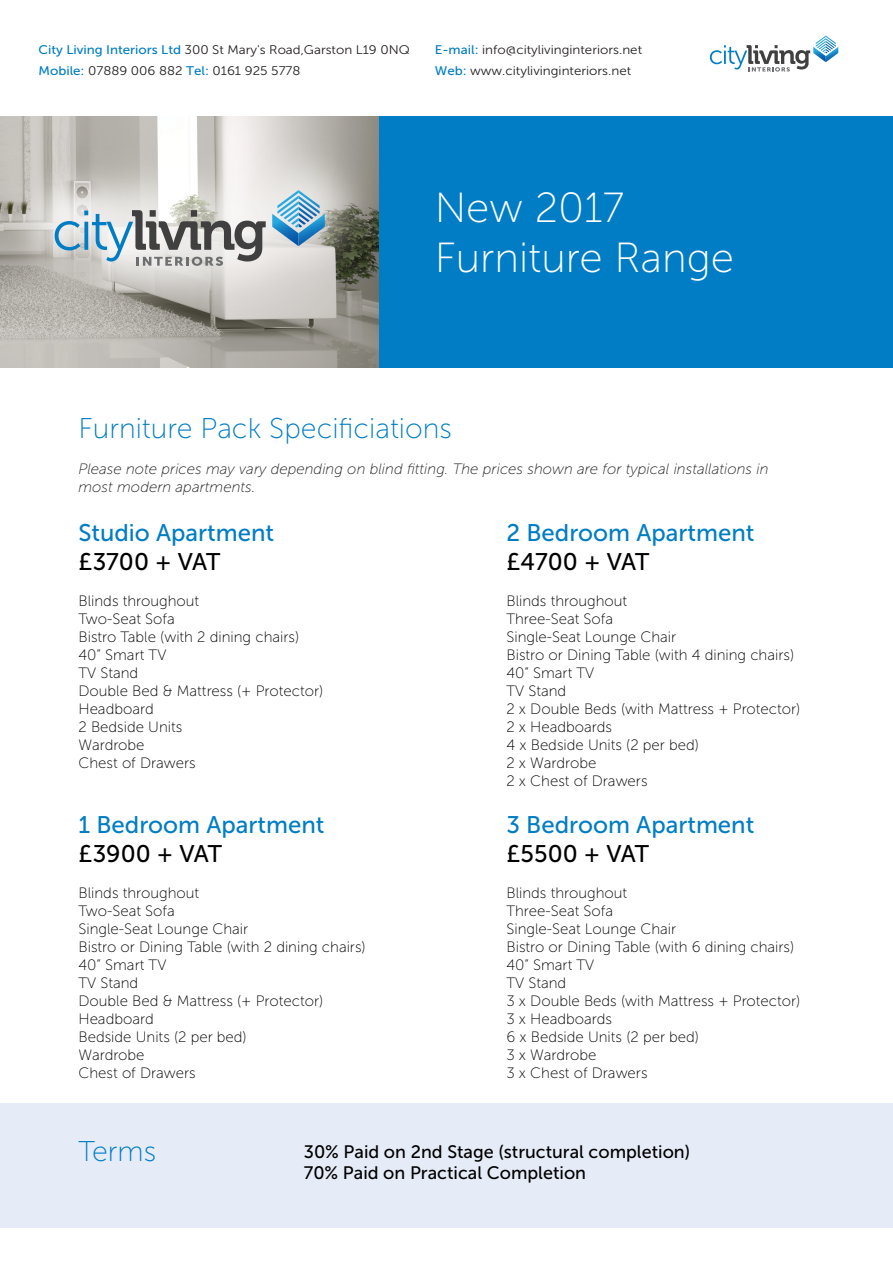
<style>
.page{position:relative;width:893px;height:1264px;background:#fff}
.page>*{position:absolute;margin:0;border:0;box-sizing:border-box;transform-origin:0 0}
.t1{font:42px/50.4px "Museo Sans 100";color:#fff}
.t2{font:28.5px "Museo Sans 100";color:#007dc4}
.t3{font:24px "Museo Sans 500";color:#007dc4}
.t4{font:24px "Museo Sans 500";color:#000}
.t5{font:18px/21.6px "Museo Sans 500";color:#000}
.t6{font:15px/18px "Museo Sans 100";color:#000}
.t7{font:italic 15px/18px "Museo Sans 100";color:#231f20}
.t8{font:12.45px/21px "Museo Sans 300";color:#231f20;scale:1.07 1}
.s1{font-family:"Museo Sans 500";color:#007dc4}
</style>
<div class="page">
<div style="left:0;top:1102px;width:892px;height:125px;background:#e6ecf7"></div>
<div style="left:378px;top:117px;width:514px;height:250px;background:#007dc4"></div>
<img style="left:0;top:117px;width:378px;height:250px">
<svg style="left:55px;top:210px;width:211px;height:56px;background:#afb7ba"></svg>
<svg style="left:272px;top:190px;width:53px;height:56px;background:#91bbd4"></svg>
<svg style="left:709px;top:36px;width:129px;height:36px"></svg>
<p class="t8" style="left:39px;top:39px;width:348px"><span class="s1">City Living Interiors Ltd</span> 300 St Mary's Road,Garston L19 0NQ<br><span class="s1">Mobile:</span> 07889 006 882 <span class="s1">Tel:</span> 0161 925 5778</p>
<p class="t8" style="left:434px;top:39px;width:195px"><span class="s1">E-mail:</span> info@citylivinginteriors.net<br><span class="s1">Web:</span> www.citylivinginteriors.net</p>
<h1 class="t1" style="left:434px;top:183px;width:301px">New 2017<br>Furniture Range</h1>
<h2 class="t2" style="left:78px;top:412px;width:375px">Furniture Pack Specificiations</h2>
<p class="t7" style="left:78px;top:459px;width:691px">Please note prices may vary depending on blind fitting. The prices shown are for typical installations in most modern apartments.</p>
<h3 class="t3" style="left:78px;top:519px;width:197px">Studio Apartment</h3>
<h3 class="t4" style="left:78px;top:548px;width:143px">£3700 + VAT</h3>
<p class="t6" style="left:78px;top:592px;width:246px">Blinds throughout<br>Two-Seat Sofa<br>Bistro Table (with 2 dining chairs)<br>40” Smart TV<br>TV Stand<br>Double Bed &amp; Mattress (+ Protector)<br>Headboard<br>2 Bedside Units<br>Wardrobe<br>Chest of Drawers</p>
<h3 class="t3" style="left:78px;top:811px;width:247px">1 Bedroom Apartment</h3>
<h3 class="t4" style="left:78px;top:840px;width:145px">£3900 + VAT</h3>
<p class="t6" style="left:78px;top:883px;width:289px">Blinds throughout<br>Two-Seat Sofa<br>Single-Seat Lounge Chair<br>Bistro or Dining Table (with 2 dining chairs)<br>40” Smart TV<br>TV Stand<br>Double Bed &amp; Mattress (+ Protector)<br>Headboard<br>Bedside Units (2 per bed)<br>Wardrobe<br>Chest of Drawers</p>
<h3 class="t3" style="left:506px;top:519px;width:249px">2 Bedroom Apartment</h3>
<h3 class="t4" style="left:506px;top:548px;width:144px">£4700 + VAT</h3>
<p class="t6" style="left:506px;top:592px;width:295px">Blinds throughout<br>Three-Seat Sofa<br>Single-Seat Lounge Chair<br>Bistro or Dining Table (with 4 dining chairs)<br>40” Smart TV<br>TV Stand<br>2 x Double Beds (with Mattress + Protector)<br>2 x Headboards<br>4 x Bedside Units (2 per bed)<br>2 x Wardrobe<br>2 x Chest of Drawers</p>
<h3 class="t3" style="left:506px;top:811px;width:249px">3 Bedroom Apartment</h3>
<h3 class="t4" style="left:506px;top:840px;width:144px">£5500 + VAT</h3>
<p class="t6" style="left:506px;top:883px;width:295px">Blinds throughout<br>Three-Seat Sofa<br>Single-Seat Lounge Chair<br>Bistro or Dining Table (with 6 dining chairs)<br>40” Smart TV<br>TV Stand<br>3 x Double Beds (with Mattress + Protector)<br>3 x Headboards<br>6 x Bedside Units (2 per bed)<br>3 x Wardrobe<br>3 x Chest of Drawers</p>
<h2 class="t2" style="left:78px;top:1135px;width:79px">Terms</h2>
<p class="t5" style="left:304px;top:1140px;width:388px">30% Paid on 2nd Stage (structural completion)<br>70% Paid on Practical Completion</p>
</div>
